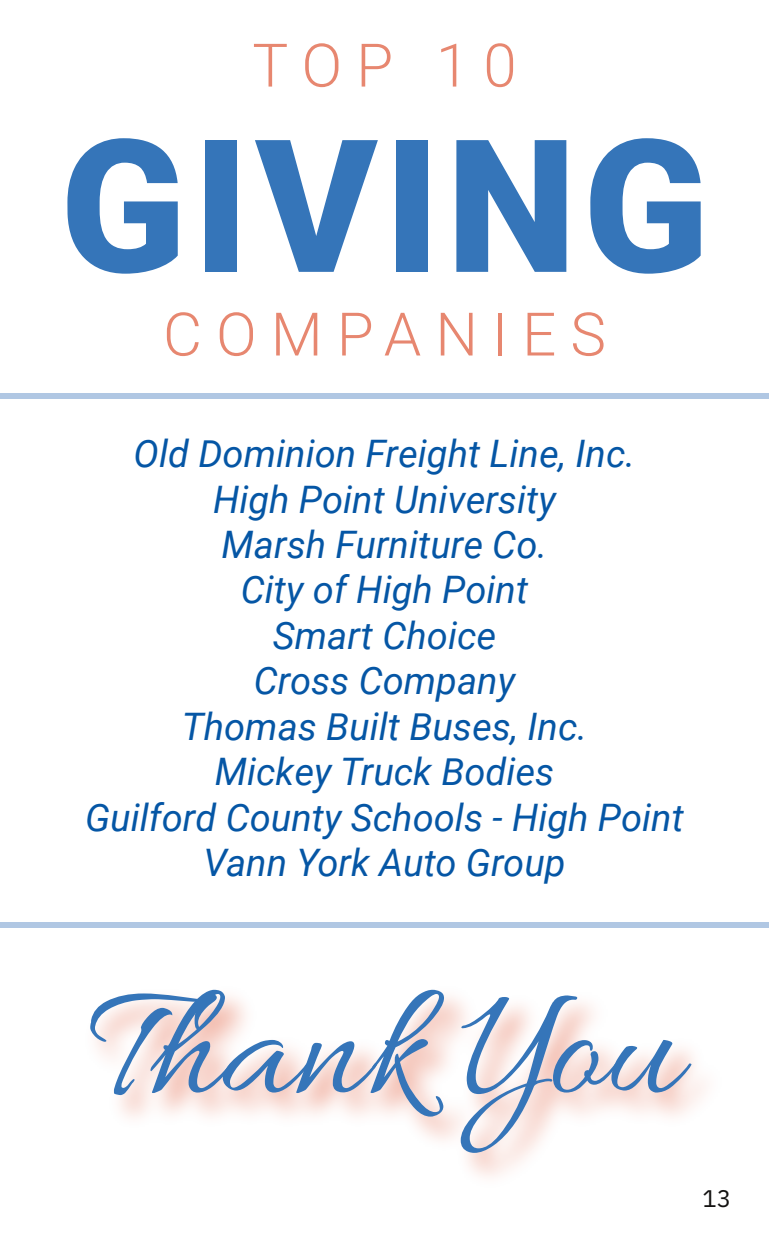
<style>
.page{position:relative;width:769px;height:1248px;background:#fff}
.page>*{position:absolute;margin:0;border:0;box-sizing:border-box;transform-origin:0 0}
.t1{font:900 185.2px "Roboto";letter-spacing:.035em;color:#3575b9}
.t2{font:167px "Allura";color:#3575b9}
.t3{font:300 60px "Roboto";letter-spacing:.235em;color:#e78770}
.t4{font:italic 37.8px/45.4px "Roboto";color:#0556a5;text-align:center}
.t5{font:24px "IBM Plex Sans";color:#131211}
</style>
<div class="page">
<div style="left:0;top:393px;width:769px;height:6px;background:#b0c7e3"></div>
<h3 class="t3" style="left:252px;top:23px;width:266px">TOP 10</h3>
<h1 class="t1" style="left:60px;top:76px;width:651px">GIVING</h1>
<h3 class="t3" style="left:163px;top:292px;width:444px">COMPANIES</h3>
<p class="t4" style="left:85px;top:429px;width:600px">Old Dominion Freight Line, Inc.<br>High Point University<br>Marsh Furniture Co.<br>City of High Point<br>Smart Choice<br>Cross Company<br>Thomas Built Buses, Inc.<br>Mickey Truck Bodies<br>Guilford County Schools - High Point<br>Vann York Auto Group</p>
<h2 class="t2" style="left:89px;top:954px;width:593px">Thank You</h2>
<p class="t5" style="left:702px;top:1179px;width:30px">13</p>
</div>
